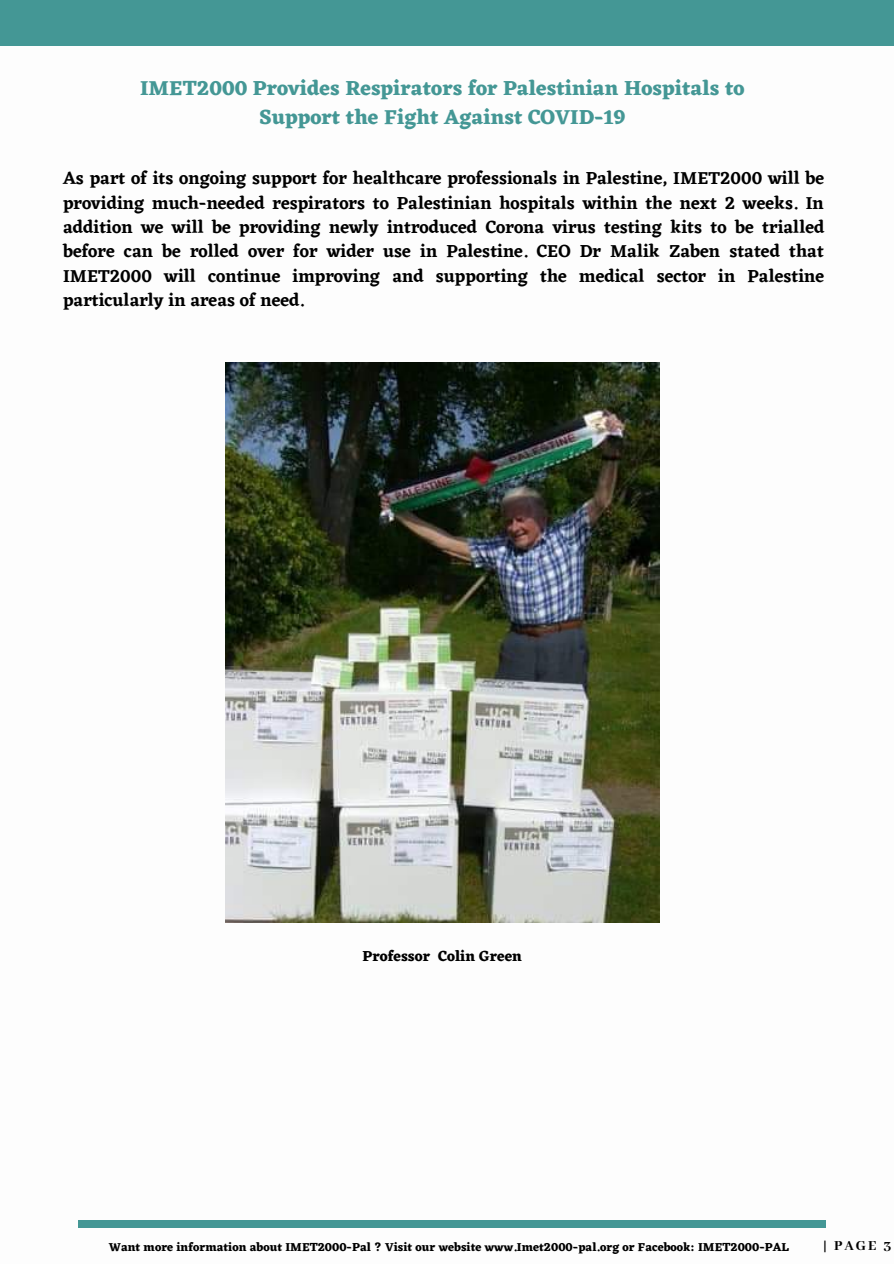
<style>
.page{position:relative;width:894px;height:1264px;background:#fff}
.page>*{position:absolute;margin:0;border:0;box-sizing:border-box;transform-origin:0 0}
.t1{font:700 21px/29.2px "Eczar";color:#449795;text-align:center}
.t2{font:600 18px/24.3px "Eczar";color:#000;text-align:justify}
.t3{font:700 15px "Eczar";color:#000}
.t4{font:800 15px "Abhaya Libre";color:#000}
.t5{font:700 12px "Eczar";color:#000}
</style>
<div class="page">
<div style="left:78px;top:1220px;width:747px;height:6px;background:#449795"></div>
<div style="left:0;top:0;width:893px;height:45px;background:#449795"></div>
<img style="left:225px;top:363px;width:433px;height:559px">
<p class="t1" style="left:140px;top:73px;width:605px">IMET2000 Provides Respirators for Palestinian Hospitals to<br>Support the Fight Against COVID-19</p>
<p class="t2" style="left:63px;top:166px;width:762px">As part of its ongoing support for healthcare professionals in Palestine, IMET2000 will be providing much-needed respirators to Palestinian hospitals within the next 2 weeks. In addition we will be providing newly introduced Corona virus testing kits to be trialled before can be rolled over for wider use in Palestine. CEO Dr Malik Zaben stated that IMET2000 will continue improving and supporting the medical sector in Palestine particularly in areas of need.</p>
<p class="t3" style="left:362px;top:947px;width:161px">Professor Colin Green</p>
<p class="t5" style="left:109px;top:1239px;width:681px">Want more information about IMET2000-Pal ? Visit our website www.Imet2000-pal.org or Facebook: IMET2000-PAL</p>
<p class="t4" style="left:822px;top:1237px;width:70px">| PAGE 3</p>
</div>
